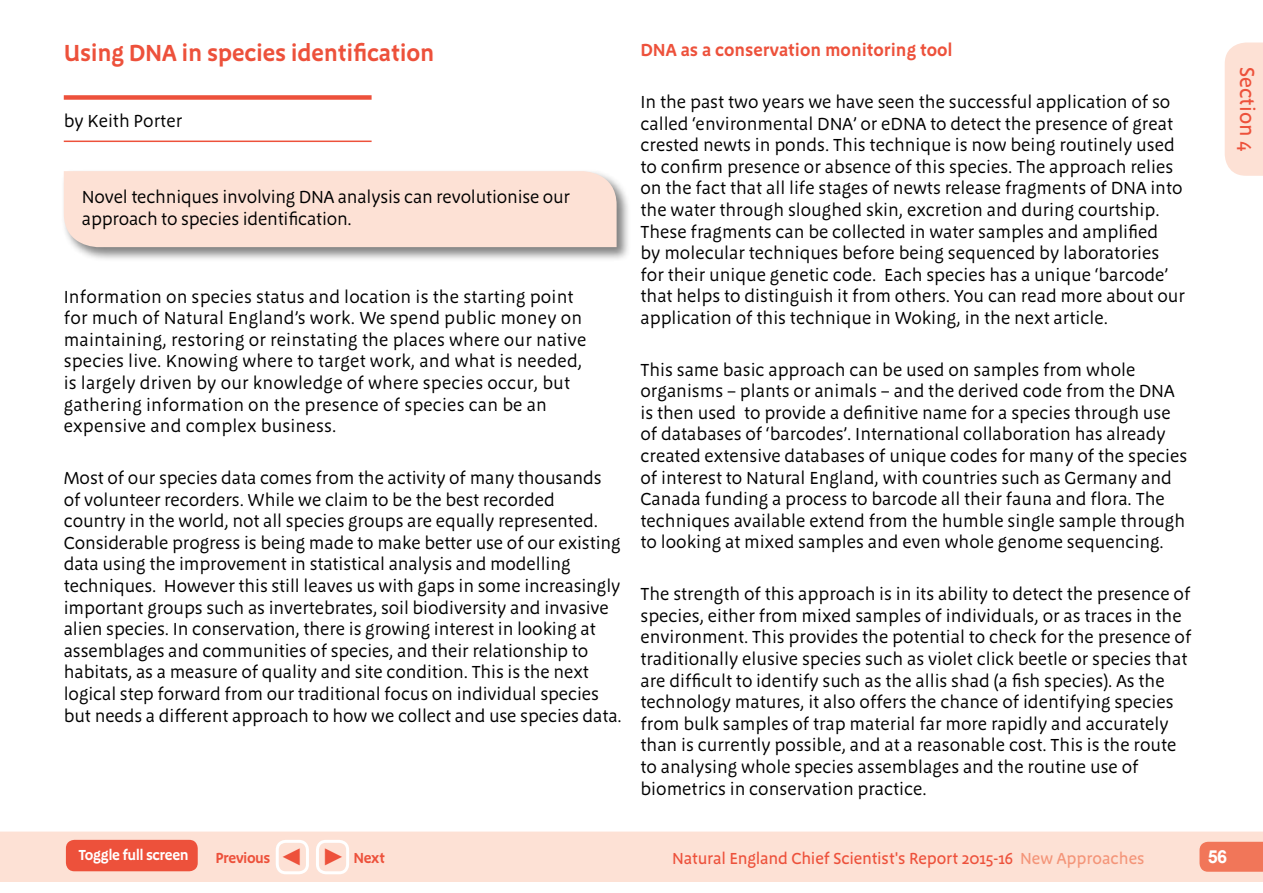
<style>
.page{position:relative;width:1263px;height:893px;background:#fff}
.page>*{position:absolute;margin:0;border:0;box-sizing:border-box;transform-origin:0 0}
.t1{font:600 24px "Megano OT";letter-spacing:-.01em;color:#ed513b}
.t2{font:500 21px "Megano OT";color:#ed513b}
.t3{font:18px/21.6px "Megano OT";color:#000}
.t4{font:600 18px "Megano OT";color:#ed513b}
.t5{font:700 18px "Arial";color:#fff}
.t6{font:500 16.5px "Megano OT";letter-spacing:-.01em;color:#ed513b}
.t7{font:600 15px "Megano OT";letter-spacing:-.03em;color:#fff}
.t8{font:600 15px "Megano OT";letter-spacing:-.03em;color:#ed513b}
.s1{font-family:"Arial";font-weight:400;font-size:24px}
.s2{color:#f49579}
</style>
<div class="page">
<div style="left:1225px;top:43px;width:38px;height:133px;background:#fde1d5"></div>
<div style="left:0;top:832px;width:1263px;height:50px;background:#fde1d5"></div>
<div style="left:66px;top:840px;width:132px;height:31px;background:#ed513b;border-radius:9px"></div>
<div style="left:276px;top:840px;width:33px;height:34px;border:3px solid #fff;border-radius:9px"></div>
<div style="left:316px;top:840px;width:33px;height:34px;border:3px solid #fff;border-radius:9px"></div>
<div style="left:1199px;top:842px;width:64px;height:30px;background:#f17659"></div>
<hr style="left:64px;top:141px;width:308px;height:1px;background:#ed513b">
<div style="left:64px;top:95px;width:308px;height:5px;background:#ed513b"></div>
<div style="left:61px;top:169px;width:570px;height:92px;background:#000;opacity:.5"></div>
<div style="left:64px;top:171px;width:553px;height:76px;background:#fde1d5"></div>
<h1 class="t1" style="left:64px;top:38px;width:372px">Using DNA in species identification</h1>
<p class="t3" style="left:64px;top:110px;width:120px">by Keith Porter</p>
<p class="t3" style="left:82px;top:185px;width:490px;line-height:22.5px">Novel techniques involving DNA analysis can revolutionise our approach to species identification.</p>
<p class="t3" style="left:64px;top:286px;width:524px">Information on species status and location is the starting point for much of Natural England’s work. We spend public money on maintaining, restoring or reinstating the places where our native species live. Knowing where to target work, and what is needed, is largely driven by our knowledge of where species occur, but gathering information on the presence of species can be an expensive and complex business.</p>
<p class="t3" style="left:64px;top:467px;width:560px">Most of our species data comes from the activity of many thousands of volunteer recorders. While we claim to be the best recorded<br>country in the world, not all species groups are equally represented.<br>Considerable progress is being made to make better use of our existing data using the improvement in statistical analysis and modelling techniques. However this still leaves us with gaps in some increasingly important groups such as invertebrates, soil biodiversity and invasive alien species. In conservation, there is growing interest in looking at assemblages and communities of species, and their relationship to habitats, as a measure of quality and site condition. This is the next logical step forward from our traditional focus on individual species but needs a different approach to how we collect and use species data.</p>
<p class="t4" style="left:640px;top:39px;width:314px">DNA as a conservation monitoring tool</p>
<p class="t3" style="left:640px;top:91px;width:546px">In the past two years we have seen the successful application of so called ‘environmental DNA’ or eDNA to detect the presence of great crested newts in ponds. This technique is now being routinely used to confirm presence or absence of this species. The approach relies on the fact that all life stages of newts release fragments of DNA into the water through sloughed skin, excretion and during courtship.<br>These fragments can be collected in water samples and amplified<br>by molecular techniques before being sequenced by laboratories for their unique genetic code. Each species has a unique ‘barcode’ that helps to distinguish it from others. You can read more about our application of this technique in Woking, in the next article.</p>
<p class="t3" style="left:640px;top:359px;width:548px">This same basic approach can be used on samples from whole organisms – plants or animals – and the derived code from the DNA is then used to provide a definitive name for a species through use of databases of ‘barcodes’. International collaboration has already created extensive databases of unique codes for many of the species of interest to Natural England, with countries such as Germany and Canada funding a process to barcode all their fauna and flora. The techniques available extend from the humble single sample through to looking at mixed samples and even whole genome sequencing.</p>
<p class="t3" style="left:640px;top:583px;width:552px">The strength of this approach is in its ability to detect the presence of species, either from mixed samples of individuals, or as traces in the environment. This provides the potential to check for the presence of traditionally elusive species such as violet click beetle or species that are difficult to identify such as the allis shad (a fish species). As the technology matures, it also offers the chance of identifying species from bulk samples of trap material far more rapidly and accurately than is currently possible, and at a reasonable cost. This is the route to analysing whole species assemblages and the routine use of biometrics in conservation practice.</p>
<p class="t2" style="left:1260px;top:67px;width:86px;rotate:90deg">Section 4</p>
<p class="t7" style="left:79px;top:846px;width:112px">Toggle full screen</p>
<p class="t8" style="left:215px;top:849px;width:89px">Previous <span class="s1">◄</span></p>
<p class="t8" style="left:353px;top:849px;width:33px">Next</p>
<p class="t6" style="left:672px;top:849px;width:474px">Natural England Chief Scientist's Report 2015-16 <span class="s2">New Approaches</span></p>
<p class="t5" style="left:1208px;top:844px;width:21px">56</p>
</div>
